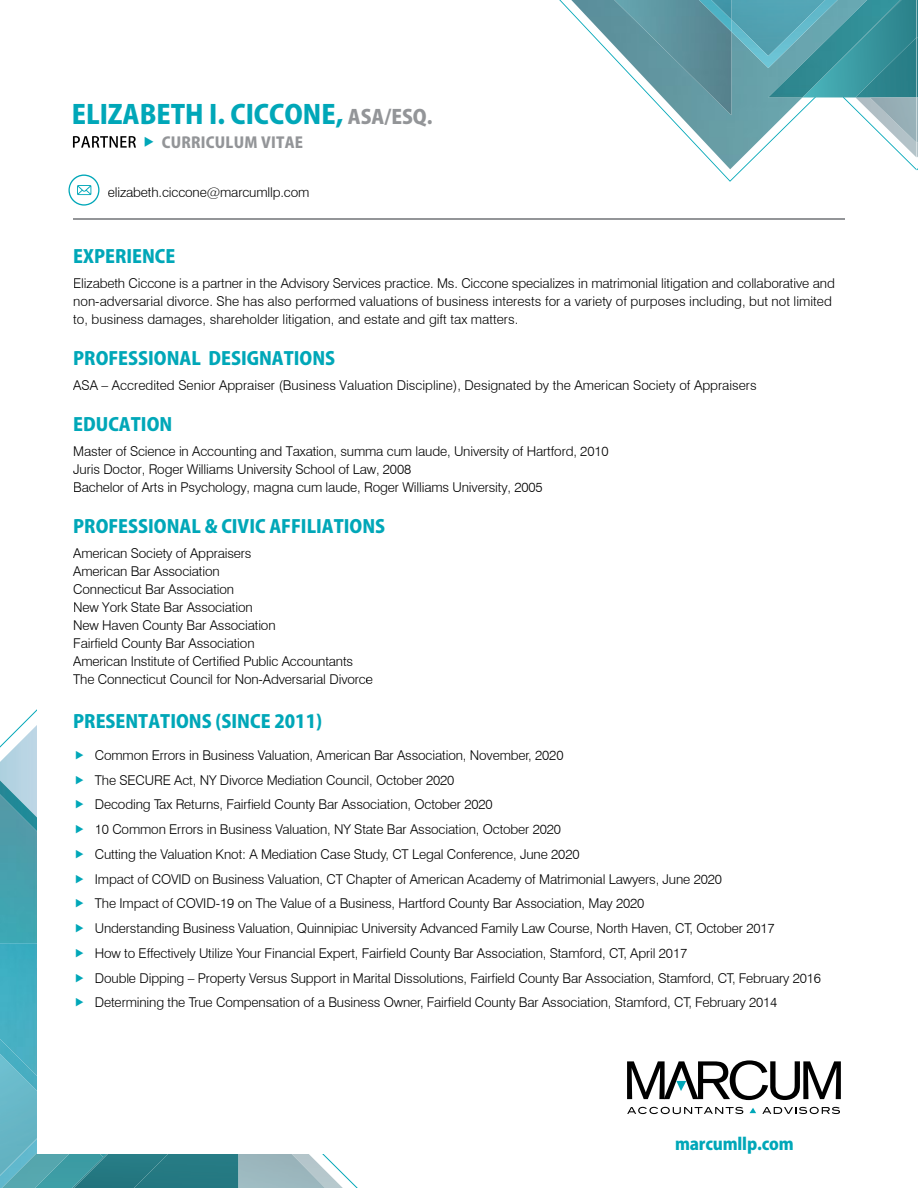
<style>
.page{position:relative;width:918px;height:1188px;background:#fff}
.page>*{position:absolute;margin:0;border:0;box-sizing:border-box;transform-origin:0 0}
.t1{font:800 25.95px "Koz Go Pro";color:#00a7b8}
.t2{font:800 18px "Koz Go Pro";color:#00a7b8}
.t3{font:800 16.5px "Koz Go Pro";letter-spacing:-.01em;color:#00a7b8}
.t4{font:800 15px "Koz Go Pro";letter-spacing:.015em;color:#939598}
.t5{font:300 13.5px/18px "Swiss 721 BT";letter-spacing:-.01em;color:#000}
.s1{font-size:19.5px;color:#939598}
.s2{color:#00a7b8}
</style>
<div class="page">
<svg style="left:22px;top:709px;width:15px;height:15px"></svg>
<svg style="left:325px;top:1155px;width:33px;height:33px"></svg>
<div style="left:169px;top:1154px;width:69px;height:34px;background:#257a83"></div>
<img style="left:240px;top:1154px;width:85px;height:34px">
<img style="left:239px;top:1100px;width:1px;height:88px">
<img style="left:238px;top:1100px;width:1px;height:88px">
<img style="left:38px;top:1154px;width:34px;height:34px">
<div style="left:0;top:1091px;width:37px;height:47px;background:#67b6c6"></div>
<img style="left:0;top:1138px;width:38px;height:50px">
<img style="left:0;top:724px;width:37px;height:56px">
<svg style="left:72px;top:1154px;width:97px;height:34px;background:#2a7f89"></svg>
<img style="left:0;top:832px;width:37px;height:207px">
<img style="left:0;top:1039px;width:37px;height:52px">
<img style="left:0;top:780px;width:37px;height:52px">
<svg style="left:559px;top:0;width:359px;height:182px"></svg>
<img style="left:614px;top:0;width:117px;height:115px">
<img style="left:731px;top:0;width:107px;height:68px">
<img style="left:699px;top:0;width:32px;height:32px">
<div style="left:38px;top:651px;width:328px;height:502px;background:#fff"></div>
<hr style="left:73px;top:219px;width:772px;height:1px;background:#939598">
<svg style="left:627px;top:1107px;width:116px;height:7px"></svg>
<svg style="left:762px;top:1107px;width:78px;height:7px"></svg>
<svg style="left:627px;top:1060px;width:214px;height:40px"></svg>
<svg style="left:750px;top:1108px;width:6px;height:5px"></svg>
<svg style="left:68px;top:175px;width:31px;height:31px"></svg>
<svg style="left:73px;top:136px;width:63px;height:12px"></svg>
<h1 class="t1" style="left:72px;top:97px;width:362px">ELIZABETH I. CICCONE, <span class="s1">ASA/ESQ.</span></h1>
<p class="t4" style="left:144px;top:132px;width:161px"><span class="s2">◆</span> CURRICULUM VITAE</p>
<p class="t5" style="left:108px;top:183px;width:203px">elizabeth.ciccone@marcumllp.com</p>
<h2 class="t2" style="left:73px;top:245px;width:104px">EXPERIENCE</h2>
<p class="t5" style="left:73px;top:274px;width:763px">Elizabeth Ciccone is a partner in the Advisory Services practice. Ms. Ciccone specializes in matrimonial litigation and collaborative and non-adversarial divorce. She has also performed valuations of business interests for a variety of purposes including, but not limited to, business damages, shareholder litigation, and estate and gift tax matters.</p>
<h2 class="t2" style="left:73px;top:347px;width:264px">PROFESSIONAL DESIGNATIONS</h2>
<p class="t5" style="left:73px;top:376px;width:685px">ASA – Accredited Senior Appraiser (Business Valuation Discipline), Designated by the American Society of Appraisers</p>
<h2 class="t2" style="left:73px;top:413px;width:101px">EDUCATION</h2>
<p class="t5" style="left:73px;top:442px;width:537px">Master of Science in Accounting and Taxation, summa cum laude, University of Hartford, 2010<br>Juris Doctor, Roger Williams University School of Law, 2008<br>Bachelor of Arts in Psychology, magna cum laude, Roger Williams University, 2005</p>
<h2 class="t2" style="left:73px;top:515px;width:314px">PROFESSIONAL &amp; CIVIC AFFILIATIONS</h2>
<p class="t5" style="left:73px;top:544px;width:301px">American Society of Appraisers<br>American Bar Association<br>Connecticut Bar Association<br>New York State Bar Association<br>New Haven County Bar Association<br>Fairfield County Bar Association<br>American Institute of Certified Public Accountants The Connecticut Council for Non-Adversarial Divorce</p>
<h2 class="t2" style="left:73px;top:710px;width:250px">PRESENTATIONS (SINCE 2011)</h2>
<p class="t5" style="left:95px;top:743px;width:728px;line-height:24.8px">Common Errors in Business Valuation, American Bar Association, November, 2020<br>The SECURE Act, NY Divorce Mediation Council, October 2020<br>Decoding Tax Returns, Fairfield County Bar Association, October 2020<br>10 Common Errors in Business Valuation, NY State Bar Association, October 2020<br>Cutting the Valuation Knot: A Mediation Case Study, CT Legal Conference, June 2020<br>Impact of COVID on Business Valuation, CT Chapter of American Academy of Matrimonial Lawyers, June 2020<br>The Impact of COVID-19 on The Value of a Business, Hartford County Bar Association, May 2020<br>Understanding Business Valuation, Quinnipiac University Advanced Family Law Course, North Haven, CT, October 2017<br>How to Effectively Utilize Your Financial Expert, Fairfield County Bar Association, Stamford, CT, April 2017<br>Double Dipping – Property Versus Support in Marital Dissolutions, Fairfield County Bar Association, Stamford, CT, February 2016<br>Determining the True Compensation of a Business Owner, Fairfield County Bar Association, Stamford, CT, February 2014</p>
<p class="t3" style="left:675px;top:1133px;width:120px">marcumllp.com</p>
</div>
